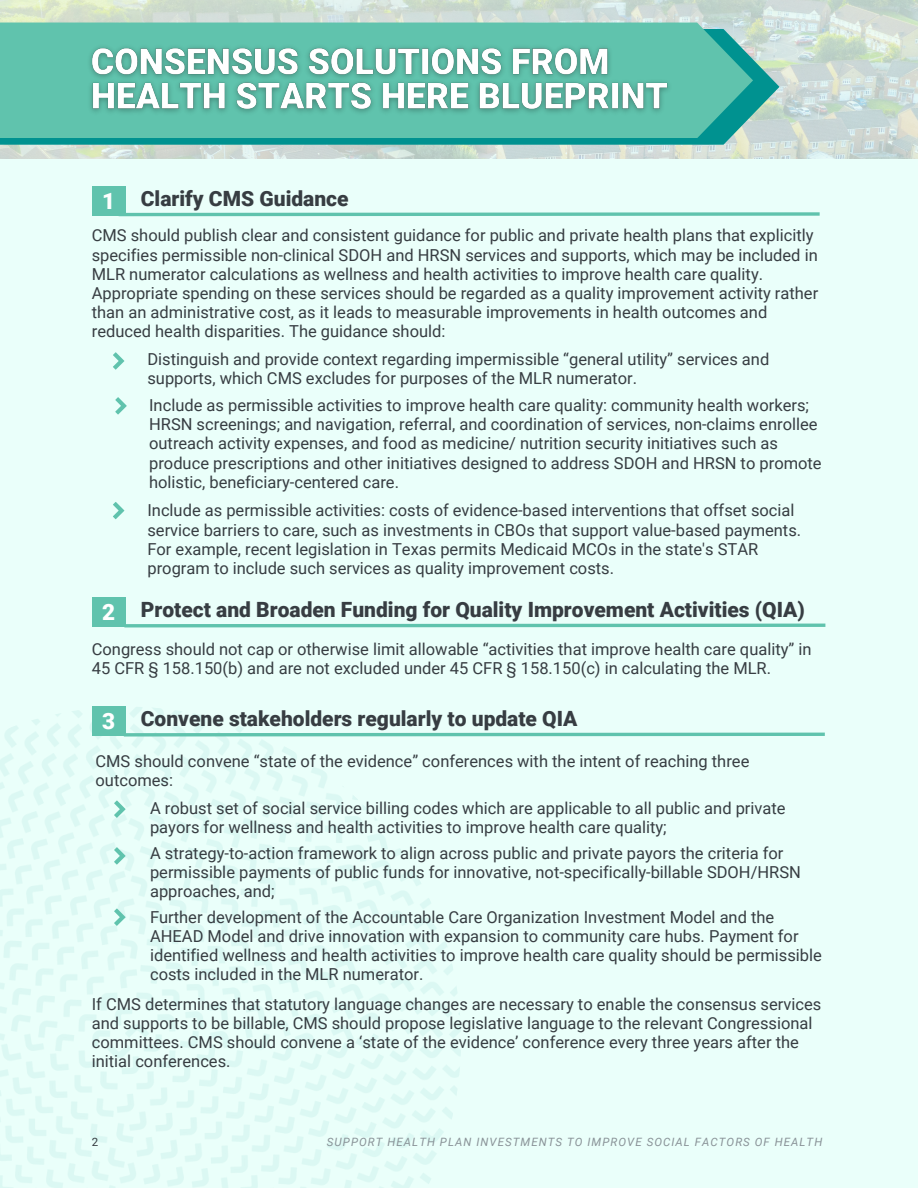
<style>
.page{position:relative;width:918px;height:1188px;background:#eafffa}
.page>*{position:absolute;margin:0;border:0;box-sizing:border-box;transform-origin:0 0}
.t1{font:900 22.5px "Roboto";color:#fff}
.t2{font:900 21px "Roboto";color:#373d42}
.t3{font:16.5px/19.2px "Roboto";color:#373d42}
.t4{font:italic 11.55px "Roboto";letter-spacing:.09em;color:#899297}
.t5{font:11.55px "Roboto";color:#373d42}
</style>
<div class="page">
<div style="left:92px;top:187px;width:34px;height:29px;background:#60c3ad"></div>
<svg style="left:118px;top:212px;width:702px;height:5px"></svg>
<svg style="left:113px;top:352px;width:11px;height:18px"></svg>
<svg style="left:115px;top:397px;width:12px;height:18px"></svg>
<svg style="left:113px;top:502px;width:11px;height:17px"></svg>
<div style="left:92px;top:598px;width:34px;height:29px;background:#60c3ad"></div>
<div style="left:92px;top:707px;width:34px;height:29px;background:#60c3ad"></div>
<svg style="left:114px;top:801px;width:11px;height:17px"></svg>
<svg style="left:114px;top:909px;width:11px;height:17px"></svg>
<svg style="left:114px;top:847px;width:11px;height:18px"></svg>
<svg style="left:124px;top:623px;width:702px;height:5px;background:#8cd6c5"></svg>
<svg style="left:123px;top:731px;width:702px;height:7px"></svg>
<img style="left:0;top:0;width:918px;height:158px">
<svg style="left:0;top:29px;width:780px;height:116px;background:#44aaa6"></svg>
<svg style="left:0;top:23px;width:753px;height:115px;background:#5dc0ac"></svg>
<img style="left:84px;top:40px;width:593px;height:80px">
<h2 class="t1" style="left:102px;top:188px;width:15px">1</h2>
<p class="t2" style="left:141px;top:186px;width:209px">Clarify CMS Guidance</p>
<p class="t3" style="left:92px;top:226px;width:728px">CMS should publish clear and consistent guidance for public and private health plans that explicitly specifies permissible non-clinical SDOH and HRSN services and supports, which may be included in MLR numerator calculations as wellness and health activities to improve health care quality.<br>Appropriate spending on these services should be regarded as a quality improvement activity rather than an administrative cost, as it leads to measurable improvements in health outcomes and reduced health disparities. The guidance should:</p>
<h3 class="t3" style="left:147px;top:350px;width:623px">Distinguish and provide context regarding impermissible “general utility” services and supports, which CMS excludes for purposes of the MLR numerator.</h3>
<p class="t3" style="left:149px;top:396px;width:674px">Include as permissible activities to improve health care quality: community health workers; HRSN screenings; and navigation, referral, and coordination of services, non-claims enrollee outreach activity expenses, and food as medicine/ nutrition security initiatives such as produce prescriptions and other initiatives designed to address SDOH and HRSN to promote holistic, beneficiary-centered care.</p>
<h3 class="t3" style="left:147px;top:501px;width:655px">Include as permissible activities: costs of evidence-based interventions that offset social service barriers to care, such as investments in CBOs that support value-based payments.<br>For example, recent legislation in Texas permits Medicaid MCOs in the state's STAR program to include such services as quality improvement costs.</h3>
<p class="t1" style="left:102px;top:599px;width:15px">2</p>
<p class="t2" style="left:141px;top:597px;width:665px">Protect and Broaden Funding for Quality Improvement Activities (QIA)</p>
<h3 class="t3" style="left:92px;top:640px;width:721px">Congress should not cap or otherwise limit allowable “activities that improve health care quality” in<br>45 CFR § 158.150(b) and are not excluded under 45 CFR § 158.150(c) in calculating the MLR.</h3>
<h2 class="t1" style="left:102px;top:708px;width:15px">3</h2>
<h3 class="t2" style="left:141px;top:706px;width:438px">Convene stakeholders regularly to update QIA</h3>
<p class="t3" style="left:96px;top:751px;width:655px">CMS should convene “state of the evidence” conferences with the intent of reaching three outcomes:</p>
<h3 class="t3" style="left:150px;top:799px;width:637px">A robust set of social service billing codes which are applicable to all public and private payors for wellness and health activities to improve health care quality;</h3>
<p class="t3" style="left:150px;top:844px;width:652px">A strategy-to-action framework to align across public and private payors the criteria for permissible payments of public funds for innovative, not-specifically-billable SDOH/HRSN approaches, and;</p>
<p class="t3" style="left:150px;top:908px;width:673px">Further development of the Accountable Care Organization Investment Model and the AHEAD Model and drive innovation with expansion to community care hubs. Payment for identified wellness and health activities to improve health care quality should be permissible costs included in the MLR numerator.</p>
<p class="t3" style="left:92px;top:994px;width:731px">If CMS determines that statutory language changes are necessary to enable the consensus services and supports to be billable, CMS should propose legislative language to the relevant Congressional committees. CMS should convene a ‘state of the evidence’ conference every three years after the initial conferences.</p>
<p class="t5" style="left:92px;top:1136px;width:8px">2</p>
<p class="t4" style="left:327px;top:1136px;width:497px">SUPPORT HEALTH PLAN INVESTMENTS TO IMPROVE SOCIAL FACTORS OF HEALTH</p>
</div>
